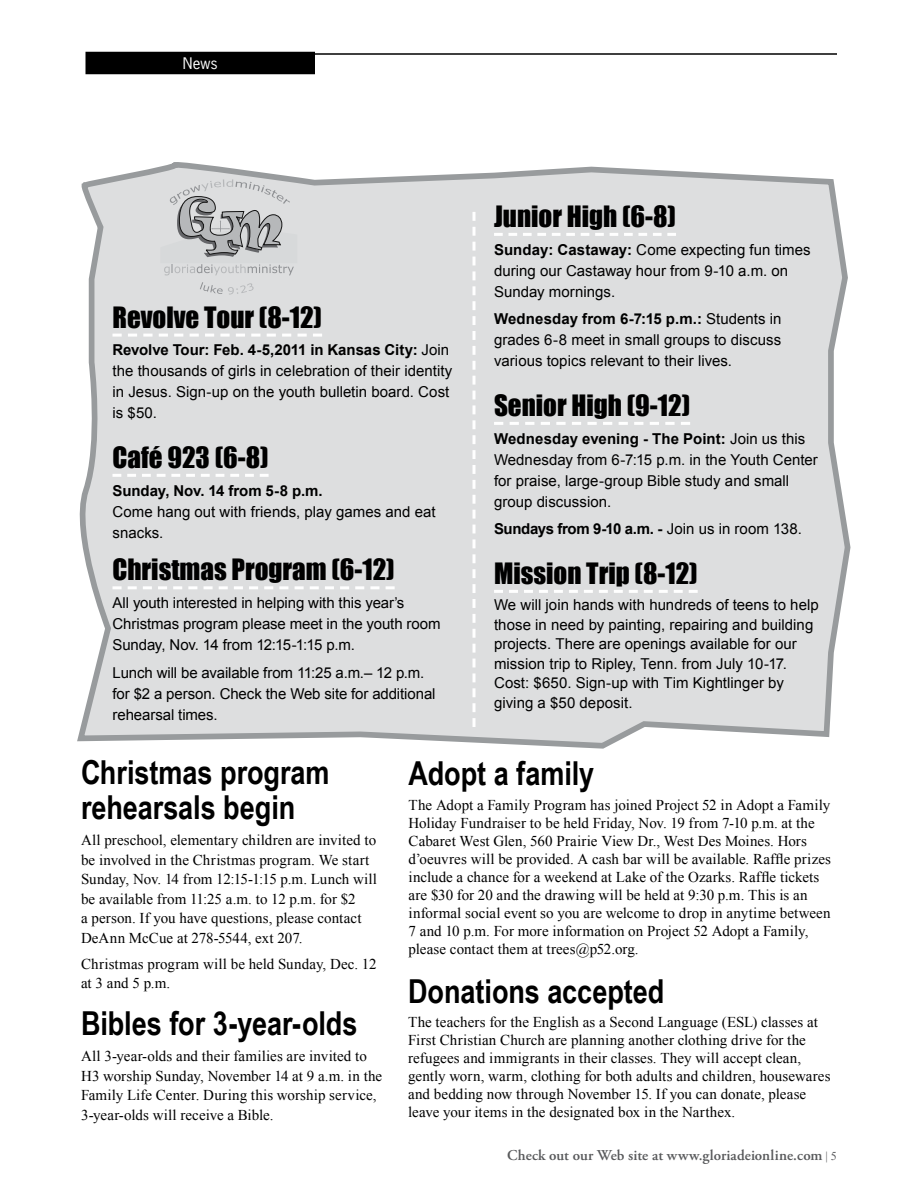
<style>
.page{position:relative;width:918px;height:1188px;background:#fff}
.page>*{position:absolute;margin:0;border:0;box-sizing:border-box;transform-origin:0 0}
.t1{font:700 33px/34.5px "Arial Narrow";color:#000}
.t2{font:27px "Impact";color:#000}
.t3{font:15px/18px "Times New Roman";letter-spacing:.005em;color:#000}
.t4{font:15px/21px "Arial";color:#000}
.t5{font:700 15px "Arial";letter-spacing:-.02em;color:#000}
.t6{font:600 15px "Adobe Garamond Pro";letter-spacing:.005em;color:#58595b}
.t7{font:15px "News Gothic Std";color:#fff}
.s1{font-weight:700}
.s2{font-weight:400}
.s3{font-family:"Times New Roman";font-weight:400;font-size:12px}
</style>
<div class="page">
<div style="left:86px;top:52px;width:228px;height:22px;background:#000"></div>
<hr style="left:94px;top:53px;width:743px;height:2px;background:#000">
<svg style="left:77px;top:162px;width:774px;height:587px;background:#dcddde"></svg>
<svg style="left:472px;top:212px;width:4px;height:515px"></svg>
<svg style="left:494px;top:233px;width:182px;height:3px"></svg>
<svg style="left:494px;top:422px;width:196px;height:3px"></svg>
<svg style="left:494px;top:590px;width:204px;height:3px"></svg>
<svg style="left:160px;top:179px;width:137px;height:96px;background:#c2c4c5"></svg>
<svg style="left:200px;top:282px;width:54px;height:12px"></svg>
<svg style="left:112px;top:334px;width:210px;height:3px"></svg>
<svg style="left:112px;top:474px;width:157px;height:3px"></svg>
<svg style="left:112px;top:586px;width:283px;height:3px"></svg>
<p class="t7" style="left:183px;top:54px;width:36px">News</p>
<h2 class="t2" style="left:112px;top:296px;width:211px">Revolve Tour (8-12)</h2>
<p class="t4" style="left:112px;top:340px;width:341px"><span class="s1">Revolve Tour: Feb. 4-5,2011 in Kansas City:</span> Join the thousands of girls in celebration of their identity in Jesus. Sign-up on the youth bulletin board. Cost is $50.</p>
<h2 class="t2" style="left:112px;top:436px;width:158px">Café 923 (6-8)</h2>
<p class="t5" style="left:112px;top:480px;width:212px">Sunday, Nov. 14 from 5-8 p.m.</p>
<p class="t4" style="left:112px;top:501px;width:325px">Come hang out with friends, play games and eat snacks.</p>
<h2 class="t2" style="left:112px;top:549px;width:284px">Christmas Program (6-12)</h2>
<p class="t4" style="left:112px;top:592px;width:330px">All youth interested in helping with this year’s<br>Christmas program please meet in the youth room<br>Sunday, Nov. 14 from 12:15-1:15 p.m.</p>
<p class="t4" style="left:113px;top:662px;width:325px">Lunch will be available from 11:25 a.m.– 12 p.m. for $2 a person. Check the Web site for additional rehearsal times.</p>
<h2 class="t2" style="left:494px;top:195px;width:183px">Junior High (6-8)</h2>
<p class="t4" style="left:494px;top:239px;width:318px"><span class="s1">Sunday: Castaway:</span> Come expecting fun times during our Castaway hour from 9-10 a.m. on<br>Sunday mornings.</p>
<p class="t4" style="left:494px;top:309px;width:289px;text-align:justify"><span class="s1">Wednesday from 6-7:15 p.m.:</span> Students in grades 6-8 meet in small groups to discuss various topics relevant to their lives.</p>
<h2 class="t2" style="left:494px;top:384px;width:198px">Senior High (9-12)</h2>
<p class="t4" style="left:494px;top:428px;width:325px"><span class="s1">Wednesday evening - The Point:</span> Join us this Wednesday from 6-7:15 p.m. in the Youth Center for praise, large-group Bible study and small group discussion.</p>
<p class="t5" style="left:494px;top:519px;width:309px">Sundays from 9-10 a.m. - <span class="s2">Join us in room 138.</span></p>
<h2 class="t2" style="left:494px;top:552px;width:205px">Mission Trip (8-12)</h2>
<p class="t4" style="left:494px;top:595px;width:326px;line-height:19.5px">We will join hands with hundreds of teens to help those in need by painting, repairing and building projects. There are openings available for our mission trip to Ripley, Tenn. from July 10-17.<br>Cost: $650. Sign-up with Tim Kightlinger by giving a $50 deposit.</p>
<h1 class="t1" style="left:81px;top:754px;width:250px">Christmas program rehearsals begin</h1>
<p class="t3" style="left:81px;top:830px;width:298px;line-height:19.5px">All preschool, elementary children are invited to be involved in the Christmas program. We start Sunday, Nov. 14 from 12:15-1:15 p.m. Lunch will be available from 11:25 a.m. to 12 p.m. for $2<br>a person. If you have questions, please contact DeAnn McCue at 278-5544, ext 207.</p>
<p class="t3" style="left:81px;top:954px;width:297px;line-height:19.5px">Christmas program will be held Sunday, Dec. 12 at 3 and 5 p.m.</p>
<h1 class="t1" style="left:81px;top:1005px;width:278px">Bibles for 3-year-olds</h1>
<p class="t3" style="left:81px;top:1046px;width:303px;line-height:19.5px">All 3-year-olds and their families are invited to H3 worship Sunday, November 14 at 9 a.m. in the Family Life Center. During this worship service, 3-year-olds will receive a Bible.</p>
<h1 class="t1" style="left:409px;top:755px;width:187px">Adopt a family</h1>
<p class="t3" style="left:409px;top:796px;width:424px">The Adopt a Family Program has joined Project 52 in Adopt a Family Holiday Fundraiser to be held Friday, Nov. 19 from 7-10 p.m. at the Cabaret West Glen, 560 Prairie View Dr., West Des Moines. Hors d’oeuvres will be provided. A cash bar will be available. Raffle prizes include a chance for a weekend at Lake of the Ozarks. Raffle tickets are $30 for 20 and the drawing will be held at 9:30 p.m. This is an informal social event so you are welcome to drop in anytime between 7 and 10 p.m. For more information on Project 52 Adopt a Family, please contact them at trees@p52.org.</p>
<h1 class="t1" style="left:408px;top:972px;width:258px">Donations accepted</h1>
<p class="t3" style="left:408px;top:1013px;width:424px">The teachers for the English as a Second Language (ESL) classes at First Christian Church are planning another clothing drive for the refugees and immigrants in their classes. They will accept clean, gently worn, warm, clothing for both adults and children, housewares and bedding now through November 15. If you can donate, please leave your items in the designated box in the Narthex.</p>
<p class="t6" style="left:507px;top:1147px;width:331px">Check out our Web site at www.gloriadeionline.com <span class="s3">| 5</span></p>
</div>
